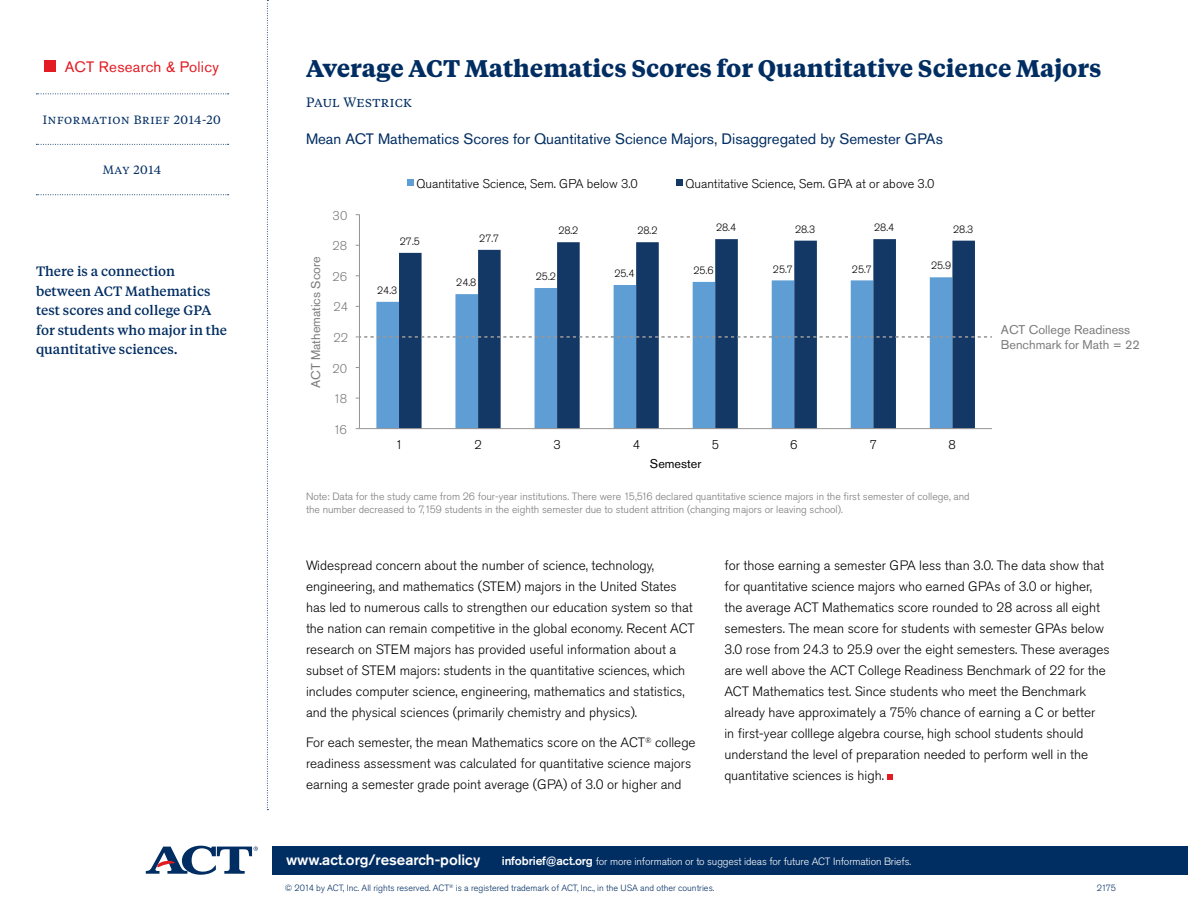
<style>
.page{position:relative;width:1188px;height:918px;background:#fff}
.page>*{position:absolute;margin:0;border:0;box-sizing:border-box;transform-origin:0 0}
.t1{font:700 24px "Tiempos Text";color:#002d62}
.t2{font:15px "Akzidenz Grotesk Std";color:#002d62}
.t3{font:500 15px "Akzidenz Grotesk Std";color:#fff}
.t4{font:15px "Akzidenz Grotesk Std";letter-spacing:.02em;color:#e31b23}
.t5{font:300 13.5px/21px "Akzidenz Grotesk Std";color:#000}
.t6{font:500 13.5px/19.5px "Tiempos Text";color:#002d62}
.t7{font:13.5px "Tiempos Text";letter-spacing:.02em;color:#002d62}
.t8{font:300 12.6px "Akzidenz Grotesk Std";color:#000001}
.t9{font:12.6px/15.1px "Akzidenz Grotesk Std";color:#7b7b7b}
.t10{font:300 12.6px "Akzidenz Grotesk Std";color:#7b7b7b}
.t11{font:12.6px "Akzidenz Grotesk Std";color:#000001}
.t12{font:12px "Tiempos Text";letter-spacing:.05em;color:#002d62}
.t13{font:300 10.5px/13.5px "Akzidenz Grotesk Std";color:#7a7a7a}
.t14{font:300 10.5px "Akzidenz Grotesk Std";letter-spacing:-.01em;color:#fff}
.t15{font:300 10.5px "Akzidenz Grotesk Std";color:#000001}
.t16{font:300 9px "Akzidenz Grotesk Std";color:#002d62}
.s1{font-weight:500;font-size:12px}
</style>
<div class="page">
<svg style="left:146px;top:846px;width:112px;height:29px"></svg>
<div style="left:273px;top:846px;width:915px;height:29px;background:#002d62"></div>
<svg style="left:267px;top:0;width:1px;height:810px"></svg>
<svg style="left:36px;top:93px;width:193px;height:1px"></svg>
<div style="left:45px;top:60px;width:11px;height:12px;background:#e31b23"></div>
<svg style="left:36px;top:194px;width:193px;height:1px"></svg>
<svg style="left:36px;top:144px;width:193px;height:1px"></svg>
<div style="left:376px;top:301px;width:23px;height:127px;background:#5e9ed5"></div>
<svg style="left:399px;top:239px;width:576px;height:189px"></svg>
<hr style="left:359px;top:215px;width:1px;height:214px;background:#959494">
<hr style="left:359px;top:428px;width:633px;height:1px;background:#959494">
<div style="left:407px;top:179px;width:7px;height:7px;background:#5f9ed5"></div>
<div style="left:676px;top:179px;width:7px;height:7px;background:#133866"></div>
<svg style="left:356px;top:336px;width:636px;height:2px"></svg>
<svg style="left:887px;top:774px;width:6px;height:6px"></svg>
<p class="t4" style="left:65px;top:58px;width:156px">ACT Research &amp; Policy</p>
<p class="t12" style="left:43px;top:111px;width:180px">Information Brief 2014-20</p>
<p class="t12" style="left:103px;top:161px;width:60px">May 2014</p>
<p class="t6" style="left:36px;top:261px;width:193px">There is a connection between ACT Mathematics test scores and college GPA for students who major in the quantitative sciences.</p>
<h1 class="t1" style="left:306px;top:51px;width:797px">Average ACT Mathematics Scores for Quantitative Science Majors</h1>
<p class="t7" style="left:306px;top:93px;width:108px">Paul Westrick</p>
<p class="t2" style="left:306px;top:130px;width:638px">Mean ACT Mathematics Scores for Quantitative Science Majors, Disaggregated by Semester GPAs</p>
<p class="t9" style="left:308px;top:388px;width:133px;rotate:-90deg">ACT Mathematics Score</p>
<p class="t10" style="left:333px;top:208px;width:16px">30</p>
<p class="t10" style="left:333px;top:239px;width:16px">28</p>
<p class="t10" style="left:333px;top:269px;width:16px">26</p>
<p class="t10" style="left:334px;top:300px;width:16px">24</p>
<p class="t10" style="left:334px;top:331px;width:16px">22</p>
<p class="t10" style="left:333px;top:361px;width:16px">20</p>
<p class="t10" style="left:334px;top:392px;width:15px">18</p>
<p class="t10" style="left:334px;top:422px;width:15px">16</p>
<p class="t8" style="left:417px;top:176px;width:223px">Quantitative Science, Sem. GPA below 3.0</p>
<p class="t8" style="left:686px;top:176px;width:250px">Quantitative Science, Sem. GPA at or above 3.0</p>
<p class="t15" style="left:400px;top:236px;width:22px">27.5</p>
<p class="t15" style="left:479px;top:232px;width:22px">27.7</p>
<p class="t15" style="left:377px;top:284px;width:22px">24.3</p>
<p class="t15" style="left:456px;top:277px;width:22px">24.8</p>
<p class="t15" style="left:558px;top:225px;width:22px">28.2</p>
<p class="t15" style="left:637px;top:225px;width:22px">28.2</p>
<p class="t15" style="left:716px;top:222px;width:22px">28.4</p>
<p class="t15" style="left:795px;top:223px;width:22px">28.3</p>
<p class="t15" style="left:874px;top:222px;width:22px">28.4</p>
<p class="t15" style="left:953px;top:223px;width:22px">28.3</p>
<p class="t15" style="left:536px;top:271px;width:22px">25.2</p>
<p class="t15" style="left:614px;top:268px;width:22px">25.4</p>
<p class="t15" style="left:693px;top:265px;width:22px">25.6</p>
<p class="t15" style="left:773px;top:263px;width:22px">25.7</p>
<p class="t15" style="left:852px;top:263px;width:22px">25.7</p>
<p class="t15" style="left:931px;top:260px;width:22px">25.9</p>
<p class="t8" style="left:395px;top:437px;width:9px">1</p>
<p class="t8" style="left:474px;top:437px;width:9px">2</p>
<p class="t8" style="left:554px;top:437px;width:9px">3</p>
<p class="t8" style="left:633px;top:437px;width:9px">4</p>
<p class="t8" style="left:712px;top:437px;width:9px">5</p>
<p class="t8" style="left:790px;top:437px;width:9px">6</p>
<p class="t8" style="left:870px;top:437px;width:9px">7</p>
<p class="t8" style="left:949px;top:437px;width:9px">8</p>
<p class="t11" style="left:650px;top:456px;width:53px">Semester</p>
<p class="t13" style="left:306px;top:490px;width:665px">Note: Data for the study came from 26 four-year institutions. There were 15,516 declared quantitative science majors in the first semester of college, and the number decreased to 7,159 students in the eighth semester due to student attrition (changing majors or leaving school).</p>
<p class="t9" style="left:1001px;top:322px;width:141px">ACT College Readiness<br>Benchmark for Math = 22</p>
<p class="t5" style="left:306px;top:555px;width:390px">Widespread concern about the number of science, technology, engineering, and mathematics (STEM) majors in the United States has led to numerous calls to strengthen our education system so that the nation can remain competitive in the global economy. Recent ACT research on STEM majors has provided useful information about a subset of STEM majors: students in the quantitative sciences, which includes computer science, engineering, mathematics and statistics, and the physical sciences (primarily chemistry and physics).</p>
<p class="t5" style="left:306px;top:732px;width:391px">For each semester, the mean Mathematics score on the ACT<sup>®</sup> college readiness assessment was calculated for quantitative science majors earning a semester grade point average (GPA) of 3.0 or higher and</p>
<p class="t5" style="left:725px;top:555px;width:387px">for those earning a semester GPA less than 3.0. The data show that for quantitative science majors who earned GPAs of 3.0 or higher, the average ACT Mathematics score rounded to 28 across all eight semesters. The mean score for students with semester GPAs below 3.0 rose from 24.3 to 25.9 over the eight semesters. These averages are well above the ACT College Readiness Benchmark of 22 for the ACT Mathematics test. Since students who meet the Benchmark already have approximately a 75% chance of earning a C or better<br>in first-year colllege algebra course, high school students should understand the level of preparation needed to perform well in the quantitative sciences is high.</p>
<p class="t3" style="left:286px;top:850px;width:196px">www.act.org/research-policy</p>
<p class="t14" style="left:502px;top:855px;width:411px"><span class="s1">infobrief@act.org</span> for more information or to suggest ideas for future ACT Information Briefs.</p>
<p class="t16" style="left:285px;top:883px;width:431px">© 2014 by ACT, Inc. All rights reserved. ACT<sup>®</sup> is a registered trademark of ACT, Inc., in the USA and other countries.</p>
<p class="t16" style="left:1097px;top:883px;width:21px">2175</p>
</div>
